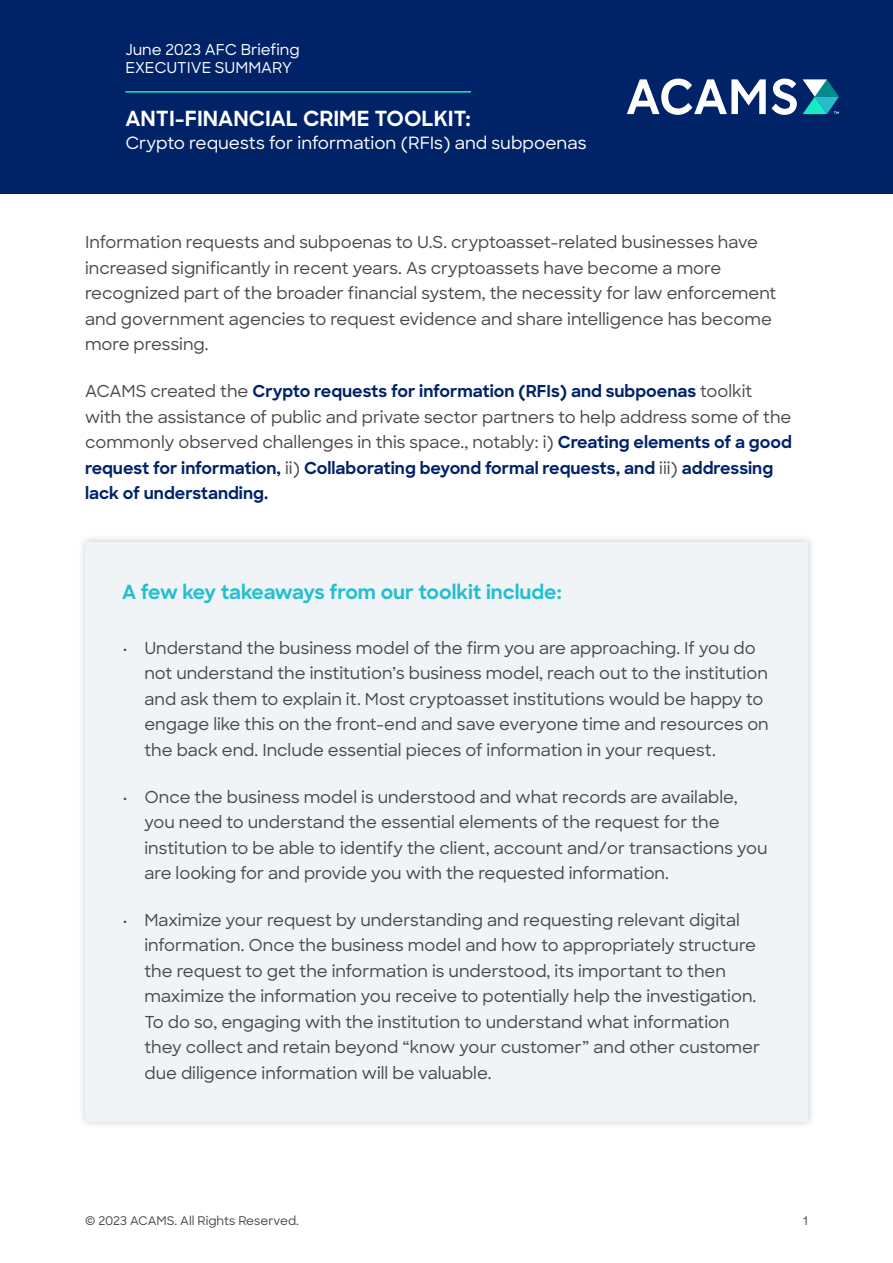
<style>
.page{position:relative;width:893px;height:1263px;background:#fff}
.page>*{position:absolute;margin:0;border:0;box-sizing:border-box;transform-origin:0 0}
.t1{font:700 20.85px "Sharp Sans";color:#fff}
.t2{font:700 19.5px "Sharp Sans";color:#25bece}
.t3{font:500 16.95px "Sharp Sans";color:#fff}
.t4{font:500 16.5px/25.5px "Sharp Sans";color:#494949}
.t5{font:700 16.5px/25.5px "Sharp Sans";color:#002368}
.t6{font:500 15px/18px "Sharp Sans";color:#fff}
.t7{font:500 12px "Sharp Sans";color:#494949}
.s1{font-weight:500;color:#494949}
</style>
<div class="page">
<div style="left:0;top:0;width:893px;height:193px;background:#002368"></div>
<svg style="left:772px;top:79px;width:25px;height:36px"></svg>
<svg style="left:627px;top:79px;width:139px;height:36px"></svg>
<svg style="left:803px;top:79px;width:36px;height:35px"></svg>
<hr style="left:125px;top:91px;width:346px;height:2px;background:#18eac2">
<div style="left:77px;top:534px;width:739px;height:595px;background:#000;opacity:.2"></div>
<div style="left:85px;top:542px;width:723px;height:579px;background:#f0f4f7"></div>
<p class="t6" style="left:125px;top:40px;width:176px">June 2023 AFC Briefing<br>EXECUTIVE SUMMARY</p>
<p class="t1" style="left:125px;top:103px;width:347px">ANTI-FINANCIAL CRIME TOOLKIT:</p>
<p class="t3" style="left:125px;top:131px;width:463px">Crypto requests for information (RFIs) and subpoenas</p>
<p class="t4" style="left:85px;top:229px;width:693px">Information requests and subpoenas to U.S. cryptoasset-related businesses have increased significantly in recent years. As cryptoassets have become a more recognized part of the broader financial system, the necessity for law enforcement and government agencies to request evidence and share intelligence has become more pressing.</p>
<p class="t5" style="left:85px;top:378px;width:708px"><span class="s1">ACAMS created the</span> Crypto requests for information (RFIs) and subpoenas <span class="s1">toolkit with the assistance of public and private sector partners to help address some of the commonly observed challenges in this space., notably: i)</span> Creating elements of a good request for information, <span class="s1">ii)</span> Collaborating beyond formal requests, and <span class="s1">iii)</span> addressing lack of understanding.</p>
<p class="t2" style="left:122px;top:577px;width:441px">A few key takeaways from our toolkit include:</p>
<p class="t4" style="left:144px;top:634px;width:626px;text-indent:-22px">• Understand the business model of the firm you are approaching. If you do not understand the institution’s business model, reach out to the institution and ask them to explain it. Most cryptoasset institutions would be happy to engage like this on the front-end and save everyone time and resources on the back end. Include essential pieces of information in your request.</p>
<p class="t4" style="left:144px;top:783px;width:625px;text-indent:-22px">• Once the business model is understood and what records are available, you need to understand the essential elements of the request for the institution to be able to identify the client, account and/or transactions you are looking for and provide you with the requested information.</p>
<p class="t4" style="left:144px;top:906px;width:617px;text-indent:-22px">• Maximize your request by understanding and requesting relevant digital information. Once the business model and how to appropriately structure the request to get the information is understood, its important to then maximize the information you receive to potentially help the investigation.<br>To do so, engaging with the institution to understand what information they collect and retain beyond “know your customer” and other customer due diligence information will be valuable.</p>
<p class="t7" style="left:85px;top:1212px;width:215px">© 2023 ACAMS. All Rights Reserved.</p>
<p class="t7" style="left:803px;top:1212px;width:6px">1</p>
</div>
